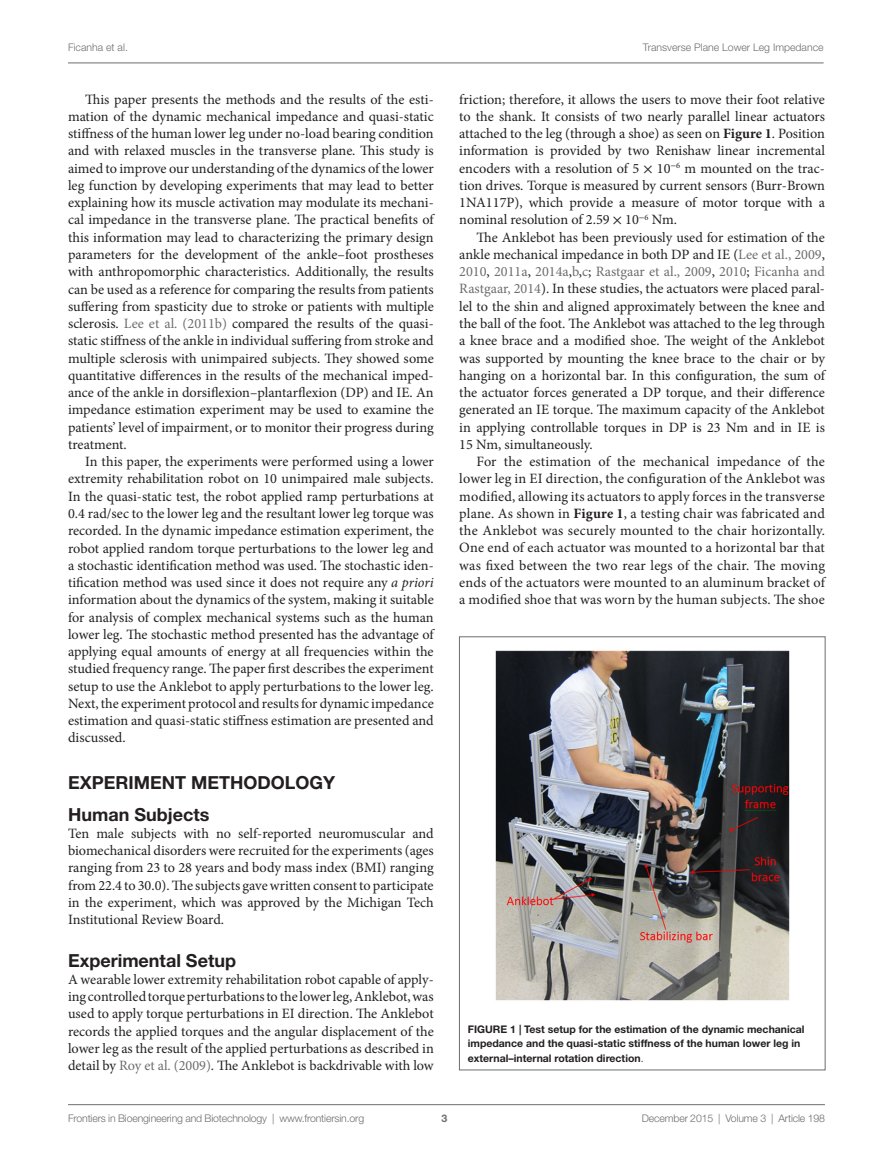
<style>
.page{position:relative;width:893px;height:1170px;background:#fff}
.page>*{position:absolute;margin:0;border:0;box-sizing:border-box;transform-origin:0 0}
.t1{font:700 18px/31.5px "Helvetica Neue LT Std";color:#231f20}
.t2{font:14.25px/17.2px "Minion Pro";color:#231f20;text-align:justify}
.t3{font:700 10.5px/14.2px "Helvetica Neue LT Std";color:#231f20}
.t4{font:300 10.5px "Helvetica Neue LT Std";letter-spacing:-.015em;color:#6c6d70}
.t5{font:700 10.5px "Helvetica Neue LT Std";color:#6c6d70}
.s1{color:#6c6d70}
.s2{font-style:italic}
.s3{font-weight:700}
.s4{font-family:"STIX General"}
.s5{font-weight:300}
</style>
<div class="page">
<img style="left:495px;top:650px;width:295px;height:351px">
<div style="left:459px;top:636px;width:366px;height:434px;border:1px solid #6c6d70"></div>
<hr style="left:68px;top:1104px;width:757px;height:1px;background:#6c6d70">
<hr style="left:68px;top:63px;width:756px;height:1px;background:#6c6d70">
<p class="t4" style="left:68px;top:41px;width:61px">Ficanha et al.</p>
<p class="t4" style="left:643px;top:41px;width:182px">Transverse Plane Lower Leg Impedance</p>
<p class="t2" style="left:68px;top:90px;width:367px;text-indent:17px">This paper presents the methods and the results of the esti&shy;mation of the dynamic mechanical impedance and quasi-static stiffness of the human lower leg under no-load bearing condition and with relaxed muscles in the transverse plane. This study is aimed to improve our understanding of the dynamics of the lower leg function by developing experiments that may lead to better explaining how its muscle activation may modulate its mechani&shy;cal impedance in the transverse plane. The practical benefits of this information may lead to characterizing the primary design parameters for the development of the ankle–foot prostheses with anthropomorphic characteristics. Additionally, the results can be used as a reference for comparing the results from patients suffering from spasticity due to stroke or patients with multiple sclerosis. <span class="s1">Lee et al. (2011b)</span> compared the results of the quasi&shy;static stiffness of the ankle in individual suffering from stroke and multiple sclerosis with unimpaired subjects. They showed some quantitative differences in the results of the mechanical imped&shy;ance of the ankle in dorsiflexion–plantarflexion (DP) and IE. An impedance estimation experiment may be used to examine the patients’ level of impairment, or to monitor their progress during treatment.</p>
<p class="t2" style="left:68px;top:453px;width:367px;text-indent:17px">In this paper, the experiments were performed using a lower extremity rehabilitation robot on 10 unimpaired male subjects.<br>In the quasi-static test, the robot applied ramp perturbations at 0.4 rad/sec to the lower leg and the resultant lower leg torque was recorded. In the dynamic impedance estimation experiment, the robot applied random torque perturbations to the lower leg and a stochastic identification method was used. The stochastic iden&shy;tification method was used since it does not require any <span class="s2">a priori </span>information about the dynamics of the system, making it suitable for analysis of complex mechanical systems such as the human lower leg. The stochastic method presented has the advantage of applying equal amounts of energy at all frequencies within the studied frequency range. The paper first describes the experiment setup to use the Anklebot to apply perturbations to the lower leg.<br>Next, the experiment protocol and results for dynamic impedance estimation and quasi-static stiffness estimation are presented and discussed.</p>
<p class="t1" style="left:68px;top:766px;width:268px">EXPERI MENT METHODOLOGY<br>Human Subjects</p>
<p class="t2" style="left:68px;top:824px;width:367px">Ten male subjects with no self-reported neuromuscular and biomechanical disorders were recruited for the experiments (ages ranging from 23 to 28 years and body mass index (BMI) ranging from 22.4 to 30.0). The subjects gave written consent to participate in the experiment, which was approved by the Michigan Tech Institutional Review Board.</p>
<p class="t1" style="left:68px;top:943px;width:169px">Experimental Setup</p>
<p class="t2" style="left:68px;top:970px;width:367px">A wearable lower extremity rehabilitation robot capable of apply&shy;ing controlled torque perturbations to the lower leg, Anklebot, was used to apply torque perturbations in EI direction. The Anklebot records the applied torques and the angular displacement of the lower leg as the result of the applied perturbations as described in detail by <span class="s1">Roy et al. (2009)</span>. The Anklebot is backdrivable with low</p>
<p class="t2" style="left:459px;top:90px;width:367px">friction; therefore, it allows the users to move their foot relative to the shank. It consists of two nearly parallel linear actuators attached to the leg (through a shoe) as seen on <span class="s3">Figure 1</span>. Position information is provided by two Renishaw linear incremental encoders with a resolution of 5 <span class="s4">×</span> 10<sup>−</sup><sup>6</sup> m mounted on the trac&shy;tion drives. Torque is measured by current sensors (Burr-Brown 1NA117P), which provide a measure of motor torque with a nominal resolution of 2.59 <span class="s4">×</span> 10<sup>−</sup><sup>6</sup> Nm.</p>
<p class="t2" style="left:459px;top:228px;width:367px;text-indent:17px">The Anklebot has been previously used for estimation of the ankle mechanical impedance in both DP and IE (<span class="s1">Lee et al., 2009</span>, <span class="s1">2010</span>, <span class="s1">2011a</span>, <span class="s1">2014a</span>,<span class="s1">b</span>,<span class="s1">c</span>; <span class="s1">Rastgaar et al., 2009</span>, <span class="s1">2010</span>; <span class="s1">Ficanha and Rastgaar, 2014</span>). In these studies, the actuators were placed paral&shy;lel to the shin and aligned approximately between the knee and the ball of the foot. The Anklebot was attached to the leg through a knee brace and a modified shoe. The weight of the Anklebot was supported by mounting the knee brace to the chair or by hanging on a horizontal bar. In this configuration, the sum of the actuator forces generated a DP torque, and their difference generated an IE torque. The maximum capacity of the Anklebot in applying controllable torques in DP is 23 Nm and in IE is 15 Nm, simultaneously.</p>
<p class="t2" style="left:459px;top:453px;width:367px;text-indent:17px">For the estimation of the mechanical impedance of the lower leg in EI direction, the configuration of the Anklebot was modified, allowing its actuators to apply forces in the transverse plane. As shown in <span class="s3">Figure 1</span>, a testing chair was fabricated and the Anklebot was securely mounted to the chair horizontally.<br>One end of each actuator was mounted to a horizontal bar that was fixed between the two rear legs of the chair. The moving ends of the actuators were mounted to an aluminum bracket of a modified shoe that was worn by the human subjects. The shoe</p>
<p class="t3" style="left:468px;top:1021px;width:338px">FIG URE 1 | Test setup for the estimation of the dynamic mechanical impedance and the quasi-static stiffness of the human lower leg in external–internal rotation direction<span class="s5">.</span></p>
<p class="t4" style="left:68px;top:1111px;width:298px">Frontiers in Bioengineering and Biotechnology | www.frontiersin.org</p>
<p class="t5" style="left:441px;top:1111px;width:7px">3</p>
<p class="t4" style="left:642px;top:1111px;width:184px">December 2015 | Volume 3 | Article 198</p>
</div>
